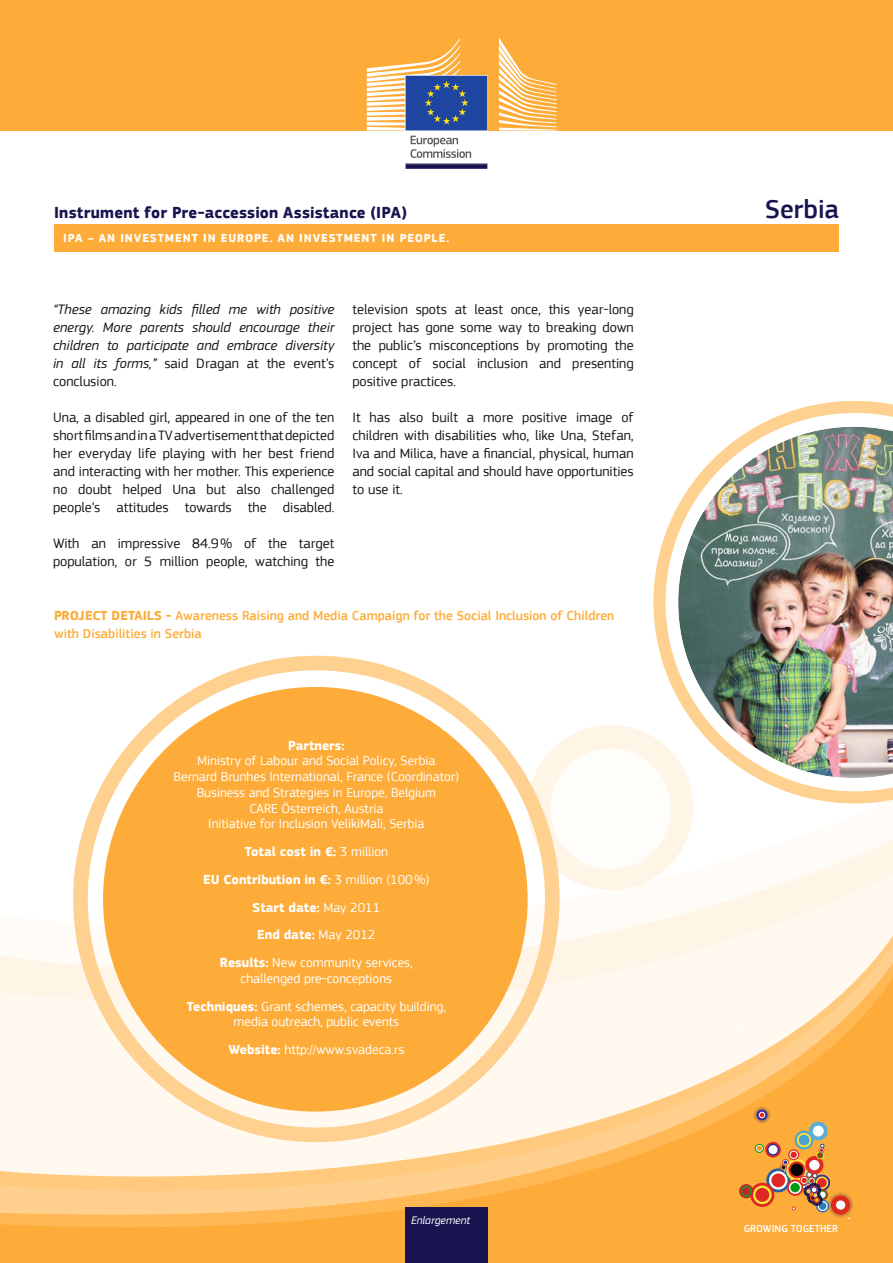
<style>
.page{position:relative;width:893px;height:1263px;background:#fff}
.page>*{position:absolute;margin:0;border:0;box-sizing:border-box;transform-origin:0 0}
.t1{font:500 27px "EC Square Sans Pro";letter-spacing:-.005em;color:#171450}
.t2{font:700 16.5px "EC Square Sans Pro";letter-spacing:.005em;color:#171450}
.t3{font:14.25px/18px "EC Square Sans Pro";color:#151616;text-align:justify}
.t4{font:italic 14.25px/18px "EC Square Sans Pro";color:#151616;text-align:justify}
.t5{font:13.5px/15.8px "EC Square Sans Pro";color:#fff;text-align:center}
.t6{font:700 13.5px/27.8px "EC Square Sans Pro";color:#fff;text-align:center}
.t7{font:500 13.5px/18px "EC Square Sans Pro";color:#fdac3a}
.t8{font:700 12px "EC Square Sans Pro";letter-spacing:.075em;color:#fff}
.t9{font:italic 11.4px "EC Square Sans Pro";color:#fff}
.t10{font:500 10.5px "EC Square Sans Pro";color:#fff}
.s1{font-style:normal}
.s2{font-weight:700}
.s3{font-weight:400}
</style>
<div class="page">
<svg style="left:83px;top:794px;width:783px;height:36px"></svg>
<svg style="left:73px;top:838px;width:820px;height:70px;fill:#fffbf6"></svg>
<div style="left:0;top:1238px;width:893px;height:25px;background:#fdac3a"></div>
<svg style="left:0;top:908px;width:893px;height:330px;fill:#fdac3a"></svg>
<svg style="left:0;top:1215px;width:893px;height:12px;background:#fdb043"></svg>
<svg style="left:0;top:917px;width:893px;height:298px;fill:#fff8ee"></svg>
<div style="left:405px;top:1207px;width:83px;height:56px;background:#171450"></div>
<div style="left:54px;top:224px;width:785px;height:28px;background:#fdac3a"></div>
<div style="left:0;top:0;width:893px;height:130px;background:#fdac3a"></div>
<svg style="left:499px;top:38px;width:58px;height:93px"></svg>
<svg style="left:367px;top:38px;width:121px;height:131px"></svg>
<svg style="left:766px;top:1168px;width:24px;height:24px"></svg>
<svg style="left:769px;top:1171px;width:18px;height:18px"></svg>
<div style="left:771px;top:1173px;width:14px;height:14px;background:#df2824;border-radius:50%"></div>
<svg style="left:750px;top:1183px;width:24px;height:24px"></svg>
<svg style="left:753px;top:1185px;width:19px;height:19px"></svg>
<div style="left:755px;top:1188px;width:14px;height:14px;background:#df2824;border-radius:50%"></div>
<svg style="left:739px;top:1184px;width:14px;height:14px"></svg>
<svg style="left:741px;top:1186px;width:11px;height:11px"></svg>
<div style="left:742px;top:1187px;width:8px;height:8px;background:#c12729;border-radius:50%"></div>
<svg style="left:765px;top:1142px;width:16px;height:15px"></svg>
<svg style="left:767px;top:1144px;width:12px;height:12px"></svg>
<div style="left:768px;top:1145px;width:9px;height:9px;background:#fff;border-radius:50%"></div>
<svg style="left:755px;top:1144px;width:9px;height:9px"></svg>
<svg style="left:756px;top:1145px;width:7px;height:7px"></svg>
<svg style="left:757px;top:1146px;width:5px;height:5px"></svg>
<svg style="left:754px;top:1107px;width:16px;height:16px"></svg>
<img style="left:781px;top:1120px;width:72px;height:100px">
<svg style="left:653px;top:401px;width:240px;height:402px"></svg>
<svg style="left:678px;top:427px;width:49px;height:50px"></svg>
<img style="left:727px;top:427px;width:166px;height:351px">
<img style="left:678px;top:477px;width:49px;height:251px">
<svg style="left:528px;top:725px;width:165px;height:165px"></svg>
<div style="left:551px;top:749px;width:120px;height:120px;background:#fffdfa;border-radius:50%"></div>
<div style="left:73px;top:656px;width:487px;height:486px;border:15px solid #ffd191;border-radius:50%"></div>
<div style="left:103px;top:687px;width:425px;height:424px;background:#fdac3a;border-radius:50%"></div>
<p class="t2" style="left:54px;top:203px;width:354px">Instrument for Pre-accession Assistance (IPA)</p>
<h1 class="t1" style="left:765px;top:193px;width:75px">Serbia</h1>
<p class="t8" style="left:63px;top:231px;width:388px">IPA – AN INVESTMENT IN EUROPE. AN INVESTMENT IN PEOPLE.</p>
<p class="t4" style="left:53px;top:301px;width:283px">“These amazing kids filled me with positive energy. More parents should encourage their children to participate and embrace diversity in all its forms,” <span class="s1">said Dragan at the event’s conclusion.</span></p>
<p class="t3" style="left:53px;top:408px;width:283px">Una, a disabled girl, appeared in one of the ten short films and in a TV advertisement that depicted her everyday life playing with her best friend and interacting with her mother. This experience no doubt helped Una but also challenged people’s attitudes towards the disabled.</p>
<p class="t3" style="left:53px;top:534px;width:283px">With an impressive 84.9 % of the target population, or 5 million people, watching the</p>
<p class="t3" style="left:352px;top:300px;width:283px">television spots at least once, this year-long project has gone some way to breaking down the public’s misconceptions by promoting the concept of social inclusion and presenting positive practices.</p>
<p class="t3" style="left:352px;top:408px;width:283px">It has also built a more positive image of children with disabilities who, like Una, Stefan, Iva and Milica, have a financial, physical, human and social capital and should have opportunities to use it.</p>
<p class="t7" style="left:54px;top:607px;width:562px"><span class="s2">PROJECT DETAILS -</span> Awareness Raising and Media Campaign for the Social Inclusion of Children with Disabilities in Serbia</p>
<p class="t6" style="left:288px;top:732px;width:58px">Partners:</p>
<p class="t5" style="left:174px;top:753px;width:287px">Ministry of Labour and Social Policy, Serbia<br>Bernard Brunhes International, France (Coordinator)<br>Business and Strategies in Europe, Belgium<br>CARE Österreich, Austria<br>Initiative for Inclusion VelikiMali, Serbia</p>
<p class="t6" style="left:203px;top:838px;width:228px">Total cost in €: <span class="s3">3 million<br></span>EU Contribution in €: <span class="s3">3 million (100 %)<br></span>Start date: <span class="s3">May 2011<br></span>End date: <span class="s3">May 2012<br></span>Results: <span class="s3">New community services,</span></p>
<p class="t5" style="left:187px;top:965px;width:261px;line-height:27.8px">challenged pre-conceptions<br><span class="s2">Techniques:</span> Grant schemes, capacity building,</p>
<p class="t5" style="left:228px;top:1008px;width:177px;line-height:27.8px">media outreach, public events<br><span class="s2">Website:</span> http://www.svadeca.rs</p>
<p class="t9" style="left:411px;top:1216px;width:61px">Enlargement</p>
<p class="t10" style="left:744px;top:1222px;width:96px">GROWING TOGETHER</p>
</div>
